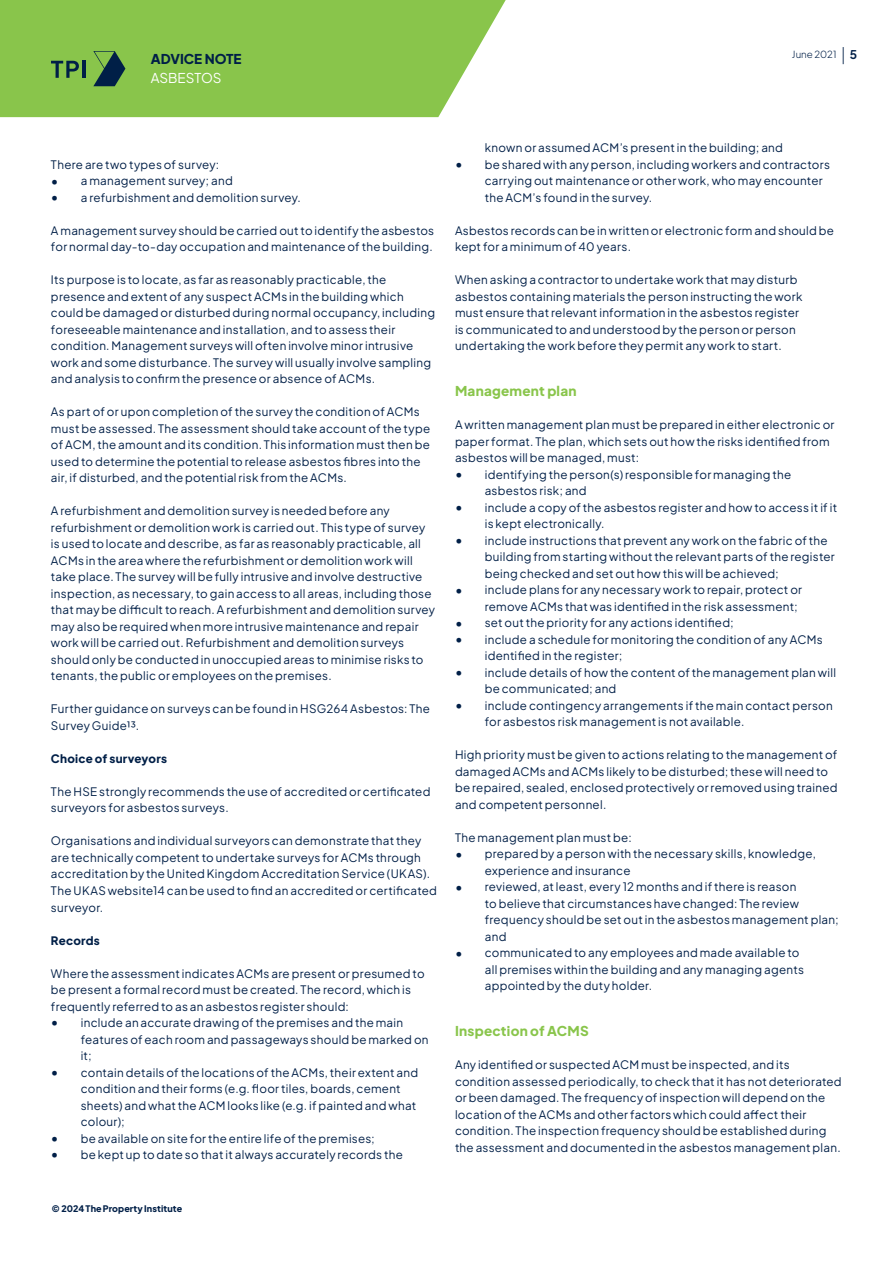
<style>
.page{position:relative;width:893px;height:1263px;background:#fff}
.page>*{position:absolute;margin:0;border:0;box-sizing:border-box;transform-origin:0 0}
.Heading_2{font:800 13.5px "Plus Jakarta Sans";letter-spacing:.02em;color:#89c54b}
.t1{font:800 13.5px "Plus Jakarta Sans";color:#001f47}
.t2{font:13.5px "Plus Jakarta Sans";color:#fff}
.Paragraph___Regular{font:11.7px/16.5px "Plus Jakarta Sans";letter-spacing:.025em;color:#001f47}
.Bullet___closed{font:11.7px/16.5px "Plus Jakarta Sans";letter-spacing:.025em;color:#001f47}
.Heading_3{font:800 11.7px "Plus Jakarta Sans";letter-spacing:.02em;color:#001f47}
.t3{font:300 9.75px "Plus Jakarta Sans";color:#001f47}
.t4{font:800 9px "Plus Jakarta Sans";letter-spacing:.01em;color:#001f47}
.s1{font-weight:200;font-size:16.5px}
.s2{font-weight:700;font-size:12px}
.s3{font-size:14.25px}
</style>
<div class="page">
<svg style="left:0;top:0;width:506px;height:117px;background:#90c857"></svg>
<svg style="left:51px;top:61px;width:28px;height:17px"></svg>
<hr style="left:83px;top:61px;width:3px;height:17px;background:#001f47">
<svg style="left:93px;top:51px;width:32px;height:35px"></svg>
<p class="t1" style="left:151px;top:47px;width:92px">ADVICE NOTE</p>
<p class="t2" style="left:151px;top:67px;width:72px">ASBESTOS</p>
<p class="t3" style="left:792px;top:47px;width:67px">June 2021 <span class="s1">|</span> <span class="s2">5</span></p>
<p class="Paragraph___Regular" style="left:51px;top:155px;width:170px">There are two types of survey:</p>
<p class="Bullet___closed" style="left:51px;top:172px;width:183px"><span class="s3">•</span> a management survey; and</p>
<p class="Bullet___closed" style="left:51px;top:188px;width:251px"><span class="s3">•</span> a refurbishment and demolition survey.</p>
<p class="Paragraph___Regular" style="left:51px;top:221px;width:385px">A management survey should be carried out to identify the asbestos for normal day-to-day occupation and maintenance of the building.</p>
<p class="Paragraph___Regular" style="left:51px;top:271px;width:386px">Its purpose is to locate, as far as reasonably practicable, the presence and extent of any suspect ACMs in the building which could be damaged or disturbed during normal occupancy, including foreseeable maintenance and installation, and to assess their condition. Management surveys will often involve minor intrusive work and some disturbance. The survey will usually involve sampling and analysis to confirm the presence or absence of ACMs.</p>
<p class="Paragraph___Regular" style="left:51px;top:403px;width:381px">As part of or upon completion of the survey the condition of ACMs must be assessed. The assessment should take account of the type of ACM, the amount and its condition. This information must then be used to determine the potential to release asbestos fibres into the air, if disturbed, and the potential risk from the ACMs.</p>
<p class="Paragraph___Regular" style="left:51px;top:502px;width:385px">A refurbishment and demolition survey is needed before any refurbishment or demolition work is carried out. This type of survey is used to locate and describe, as far as reasonably practicable, all ACMs in the area where the refurbishment or demolition work will take place. The survey will be fully intrusive and involve destructive inspection, as necessary, to gain access to all areas, including those that may be difficult to reach. A refurbishment and demolition survey may also be required when more intrusive maintenance and repair work will be carried out. Refurbishment and demolition surveys should only be conducted in unoccupied areas to minimise risks to tenants, the public or employees on the premises.</p>
<p class="Paragraph___Regular" style="left:51px;top:700px;width:380px">Further guidance on surveys can be found in HSG264 Asbestos: The<br>Survey Guide¹³.</p>
<p class="Heading_3" style="left:51px;top:748px;width:118px">Choice of surveyors</p>
<p class="Paragraph___Regular" style="left:51px;top:782px;width:381px">The HSE strongly recommends the use of accredited or certificated surveyors for asbestos surveys.</p>
<p class="Paragraph___Regular" style="left:51px;top:832px;width:387px">Organisations and individual surveyors can demonstrate that they are technically competent to undertake surveys for ACMs through accreditation by the United Kingdom Accreditation Service (UKAS).<br>The UKAS website14 can be used to find an accredited or certificated surveyor.</p>
<p class="Heading_3" style="left:51px;top:929px;width:50px">Records</p>
<p class="Paragraph___Regular" style="left:51px;top:964px;width:375px">Where the assessment indicates ACMs are present or presumed to be present a formal record must be created. The record, which is frequently referred to as an asbestos register should:</p>
<p class="Bullet___closed" style="left:81px;top:1013px;width:349px;text-indent:-30px"><span class="s3">•</span> include an accurate drawing of the premises and the main features of each room and passageways should be marked on it;</p>
<p class="Bullet___closed" style="left:81px;top:1063px;width:339px;text-indent:-30px"><span class="s3">•</span> contain details of the locations of the ACMs, their extent and condition and their forms (e.g. floor tiles, boards, cement sheets) and what the ACM looks like (e.g. if painted and what colour);</p>
<p class="Bullet___closed" style="left:51px;top:1129px;width:325px"><span class="s3">•</span> be available on site for the entire life of the premises;</p>
<p class="Bullet___closed" style="left:51px;top:1145px;width:353px"><span class="s3">•</span> be kept up to date so that it always accurately records the</p>
<p class="t4" style="left:52px;top:1200px;width:132px">© 2024 The Property Institute</p>
<p class="Bullet___closed" style="left:485px;top:139px;width:300px">known or assumed ACM’s present in the building; and</p>
<p class="Bullet___closed" style="left:485px;top:155px;width:347px;text-indent:-30px"><span class="s3">•</span> be shared with any person, including workers and contractors carrying out maintenance or other work, who may encounter the ACM’s found in the survey.</p>
<p class="Paragraph___Regular" style="left:455px;top:221px;width:381px">Asbestos records can be in written or electronic form and should be kept for a minimum of 40 years.</p>
<p class="Paragraph___Regular" style="left:455px;top:271px;width:349px">When asking a contractor to undertake work that may disturb asbestos containing materials the person instructing the work must ensure that relevant information in the asbestos register is communicated to and understood by the person or person undertaking the work before they permit any work to start.</p>
<p class="Heading_2" style="left:455px;top:379px;width:123px">Management plan</p>
<p class="Paragraph___Regular" style="left:455px;top:415px;width:381px">A written management plan must be prepared in either electronic or paper format. The plan, which sets out how the risks identified from asbestos will be managed, must:</p>
<p class="Bullet___closed" style="left:485px;top:465px;width:308px;text-indent:-30px"><span class="s3">•</span> identifying the person(s) responsible for managing the asbestos risk; and</p>
<p class="Bullet___closed" style="left:485px;top:498px;width:354px;text-indent:-30px"><span class="s3">•</span> include a copy of the asbestos register and how to access it if it is kept electronically.</p>
<p class="Bullet___closed" style="left:485px;top:531px;width:352px;text-indent:-30px"><span class="s3">•</span> include instructions that prevent any work on the fabric of the building from starting without the relevant parts of the register being checked and set out how this will be achieved;</p>
<p class="Bullet___closed" style="left:485px;top:580px;width:319px;text-indent:-30px"><span class="s3">•</span> include plans for any necessary work to repair, protect or remove ACMs that was identified in the risk assessment;</p>
<p class="Bullet___closed" style="left:455px;top:613px;width:280px"><span class="s3">•</span> set out the priority for any actions identified;</p>
<p class="Bullet___closed" style="left:485px;top:630px;width:339px;text-indent:-30px"><span class="s3">•</span> include a schedule for monitoring the condition of any ACMs identified in the register;</p>
<p class="Bullet___closed" style="left:485px;top:663px;width:353px;text-indent:-30px"><span class="s3">•</span> include details of how the content of the management plan will be communicated; and</p>
<p class="Bullet___closed" style="left:485px;top:696px;width:350px;text-indent:-30px"><span class="s3">•</span> include contingency arrangements if the main contact person for asbestos risk management is not available.</p>
<p class="Paragraph___Regular" style="left:455px;top:745px;width:384px">High priority must be given to actions relating to the management of damaged ACMs and ACMs likely to be disturbed; these will need to be repaired, sealed, enclosed protectively or removed using trained and competent personnel.</p>
<p class="Paragraph___Regular" style="left:455px;top:828px;width:178px">The management plan must be:</p>
<p class="Bullet___closed" style="left:485px;top:844px;width:333px;text-indent:-30px"><span class="s3">•</span> prepared by a person with the necessary skills, knowledge, experience and insurance</p>
<p class="Bullet___closed" style="left:485px;top:877px;width:355px;text-indent:-30px"><span class="s3">•</span> reviewed, at least, every 12 months and if there is reason<br>to believe that circumstances have changed: The review frequency should be set out in the asbestos management plan; and</p>
<p class="Bullet___closed" style="left:485px;top:943px;width:321px;text-indent:-30px"><span class="s3">•</span> communicated to any employees and made available to all premises within the building and any managing agents appointed by the duty holder.</p>
<p class="Heading_2" style="left:455px;top:1018px;width:135px">Inspection of ACMS</p>
<p class="Paragraph___Regular" style="left:455px;top:1055px;width:388px">Any identified or suspected ACM must be inspected, and its condition assessed periodically, to check that it has not deteriorated or been damaged. The frequency of inspection will depend on the location of the ACMs and other factors which could affect their condition. The inspection frequency should be established during the assessment and documented in the asbestos management plan.</p>
</div>
